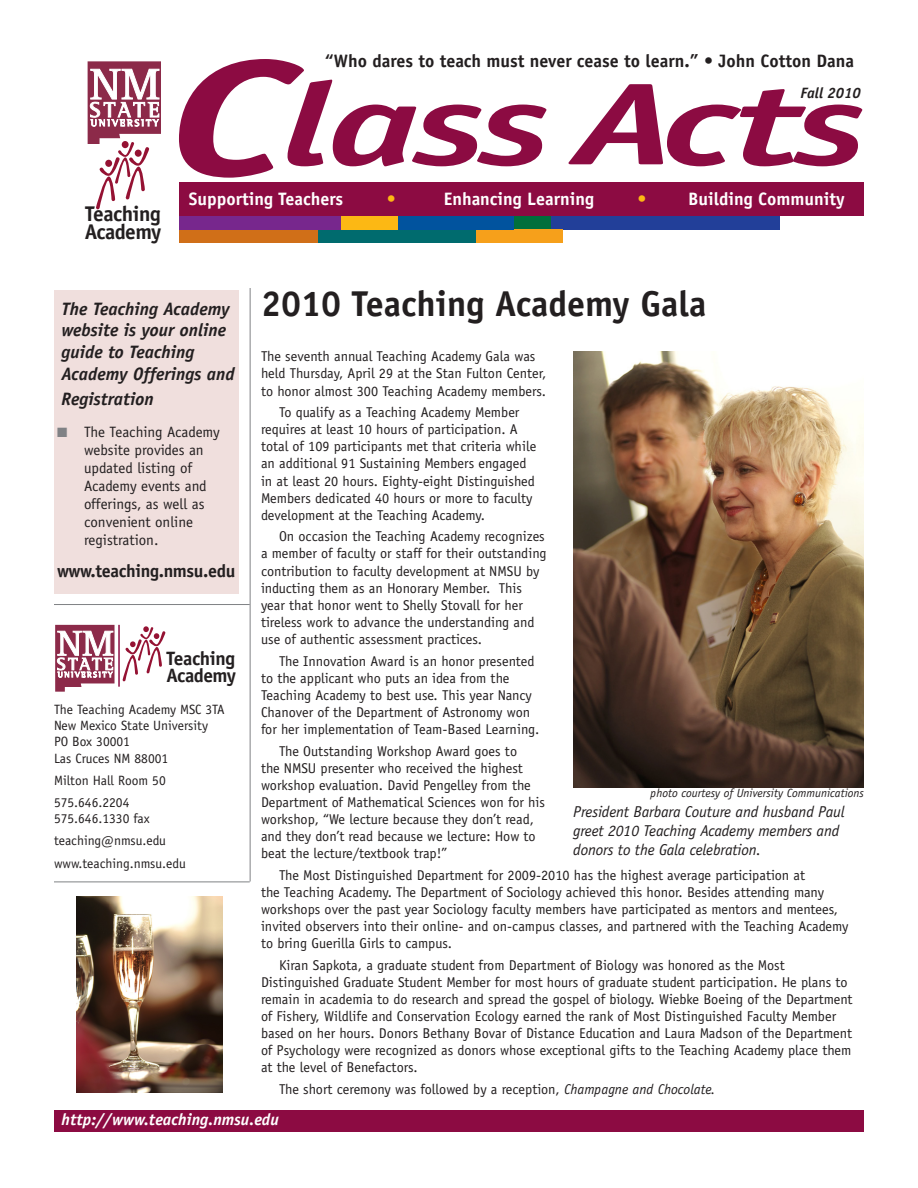
<style>
.page{position:relative;width:918px;height:1188px;background:#fff}
.page>*{position:absolute;margin:0;border:0;box-sizing:border-box;transform-origin:0 0}
.t1{font:italic 700 117px "Officina Sans Std";letter-spacing:-.03em;color:#8c0b42;scale:1.54 1}
.t2{font:700 36px "Officina Sans Std";color:#231f20}
.t3{font:700 21.3px/18.1px "Officina Sans Std";letter-spacing:-.025em;color:#231f20}
.t4{font:700 19.35px/16.4px "Officina Sans Std";letter-spacing:-.025em;color:#231f20}
.t5{font:italic 700 18px/21.6px "Officina Sans Std";color:#231f20}
.t6{font:700 18px "Officina Sans Std";color:#231f20}
.t7{font:700 18px "Officina Sans Std";color:#fff}
.t8{font:700 18px "Officina Sans Std";letter-spacing:-.02em;color:#231f20}
.t9{font:700 18px "Officina Sans Std";color:#fcb814}
.t10{font:italic 700 16.5px "Officina Sans Std";color:#fff}
.t11{font:italic 15.75px/18.9px "Officina Sans Std";letter-spacing:-.01em;color:#231f20}
.t12{font:15px/18px "Officina Sans Std";color:#231f20}
.t13{font:italic 700 15px "Officina Sans Std";color:#231f20}
.Text_paragraph{font:14.25px/17.1px "Officina Sans Std";color:#231f20}
.t14{font:13.5px "Officina Sans Std";color:#231f20}
.t15{font:italic 12px "Officina Sans Std";color:#231f20}
.s1{font-size:165px}
.s2{color:#fcb814}
.s3{color:#808285}
.s4{font-style:italic}
</style>
<div class="page">
<div style="left:55px;top:291px;width:184px;height:303px;background:#f0dfdd"></div>
<hr style="left:250px;top:288px;width:1px;height:594px;background:#808285">
<hr style="left:54px;top:604px;width:196px;height:1px;background:#808285">
<hr style="left:54px;top:882px;width:196px;height:1px;background:#808285">
<svg style="left:123px;top:626px;width:43px;height:56px"></svg>
<div style="left:179px;top:182px;width:685px;height:34px;background:#8c0b42"></div>
<div style="left:54px;top:1110px;width:810px;height:22px;background:#8c0b42"></div>
<div style="left:179px;top:229px;width:139px;height:14px;background:#d06f18"></div>
<div style="left:318px;top:229px;width:158px;height:14px;background:#006b6e"></div>
<div style="left:179px;top:216px;width:162px;height:13px;background:#77278d"></div>
<div style="left:551px;top:216px;width:229px;height:13px;background:#223f99"></div>
<div style="left:514px;top:216px;width:37px;height:13px;background:#006f3c"></div>
<div style="left:476px;top:229px;width:86px;height:14px;background:#f6a01b"></div>
<div style="left:397px;top:216px;width:117px;height:13px;background:#01539e"></div>
<div style="left:341px;top:216px;width:56px;height:13px;background:#fcb814"></div>
<svg style="left:55px;top:625px;width:60px;height:67px"></svg>
<img style="left:573px;top:351px;width:291px;height:436px">
<img style="left:76px;top:897px;width:147px;height:195px">
<hr style="left:118px;top:625px;width:2px;height:62px;background:#8c0b42">
<svg style="left:88px;top:61px;width:73px;height:149px"></svg>
<p class="t3" style="left:85px;top:204px;width:78px">Teaching<br>Academy</p>
<p class="t6" style="left:325px;top:50px;width:531px">“Who dares to teach must never cease to learn.” • John Cotton Dana</p>
<p class="t1" style="left:166px;top:54px;width:456px"><span class="s1">C</span>lass Acts</p>
<p class="t13" style="left:800px;top:84px;width:62px">Fall 2010</p>
<p class="t7" style="left:189px;top:188px;width:156px">Supporting Teachers</p>
<p class="t9" style="left:387px;top:188px;width:10px">•</p>
<p class="t7" style="left:444px;top:188px;width:152px">Enhancing Learning</p>
<p class="t7" style="left:637px;top:188px;width:209px"><span class="s2">•</span> Building Community</p>
<p class="t5" style="left:62px;top:298px;width:175px">The Teaching Academy website is your online guide to Teaching<br>Academy Offerings and</p>
<p class="t5" style="left:62px;top:388px;width:94px">Registration</p>
<p class="t12" style="left:84px;top:423px;width:137px;text-indent:-27px"><span class="s3">■</span> The Teaching Academy website provides an updated listing of<br>Academy events and offerings, as well as convenient online registration.</p>
<p class="t8" style="left:57px;top:560px;width:180px">www.teaching.nmsu.edu</p>
<p class="t4" style="left:167px;top:650px;width:71px">Teaching<br>Academy</p>
<p class="t14" style="left:54px;top:702px;width:172px">The Teaching Academy MSC 3TA</p>
<p class="t14" style="left:54px;top:718px;width:156px">New Mexico State University</p>
<p class="t14" style="left:54px;top:734px;width:78px">PO Box 30001</p>
<p class="t14" style="left:54px;top:750px;width:116px">Las Cruces NM 88001</p>
<p class="t14" style="left:54px;top:772px;width:113px">Milton Hall Room 50</p>
<p class="t14" style="left:54px;top:795px;width:77px">575.646.2204</p>
<p class="t14" style="left:54px;top:811px;width:97px">575.646.1330 fax</p>
<p class="t14" style="left:54px;top:833px;width:114px">teaching@nmsu.edu</p>
<p class="t14" style="left:54px;top:855px;width:133px">www.teaching.nmsu.edu</p>
<p class="t2" style="left:261px;top:281px;width:447px">2010 Teaching Academy Gala</p>
<p class="Text_paragraph" style="left:261px;top:348px;width:287px">The seventh annual Teaching Academy Gala was held Thursday, April 29 at the Stan Fulton Center, to honor almost 300 Teaching Academy members.</p>
<p class="Text_paragraph" style="left:261px;top:404px;width:277px;text-indent:18px">To qualify as a Teaching Academy Member requires at least 10 hours of participation. A total of 109 participants met that criteria while an additional 91 Sustaining Members engaged in at least 20 hours. Eighty-eight Distinguished Members dedicated 40 hours or more to faculty development at the Teaching Academy.</p>
<p class="Text_paragraph" style="left:261px;top:528px;width:287px;text-indent:18px">On occasion the Teaching Academy recognizes a member of faculty or staff for their outstanding contribution to faculty development at NMSU by inducting them as an Honorary Member. This year that honor went to Shelly Stovall for her tireless work to advance the understanding and use of authentic assessment practices.</p>
<p class="Text_paragraph" style="left:261px;top:652px;width:280px;text-indent:18px">The Innovation Award is an honor presented to the applicant who puts an idea from the Teaching Academy to best use. This year Nancy Chanover of the Department of Astronomy won for her implementation of Team-Based Learning.</p>
<p class="Text_paragraph" style="left:261px;top:742px;width:286px;text-indent:18px">The Outstanding Workshop Award goes to<br>the NMSU presenter who received the highest workshop evaluation. David Pengelley from the Department of Mathematical Sciences won for his workshop, “We lecture because they don’t read, and they don’t read because we lecture: How to beat the lecture/textbook trap!”</p>
<p class="Text_paragraph" style="left:261px;top:866px;width:589px;text-indent:18px">The Most Distinguished Department for 2009-2010 has the highest average participation at<br>the Teaching Academy. The Department of Sociology achieved this honor. Besides attending many workshops over the past year Sociology faculty members have participated as mentors and mentees, invited observers into their online- and on-campus classes, and partnered with the Teaching Academy to bring Guerilla Girls to campus.</p>
<p class="Text_paragraph" style="left:261px;top:956px;width:593px;text-indent:18px">Kiran Sapkota, a graduate student from Department of Biology was honored as the Most Distinguished Graduate Student Member for most hours of graduate student participation. He plans to remain in academia to do research and spread the gospel of biology. Wiebke Boeing of the Department of Fishery, Wildlife and Conservation Ecology earned the rank of Most Distinguished Faculty Member based on her hours. Donors Bethany Bovar of Distance Education and Laura Madson of the Department of Psychology were recognized as donors whose exceptional gifts to the Teaching Academy place them at the level of Benefactors.</p>
<p class="Text_paragraph" style="left:279px;top:1081px;width:438px">The short ceremony was followed by a reception, <span class="s4">Champagne and Chocolate.</span></p>
<p class="t15" style="left:651px;top:786px;width:215px">photo courtesy of University Communications</p>
<p class="t11" style="left:573px;top:802px;width:273px">President Barbara Couture and husband Paul greet 2010 Teaching Academy members and donors to the Gala celebration.</p>
<p class="t10" style="left:62px;top:1110px;width:219px">http://www.teaching.nmsu.edu</p>
</div>
